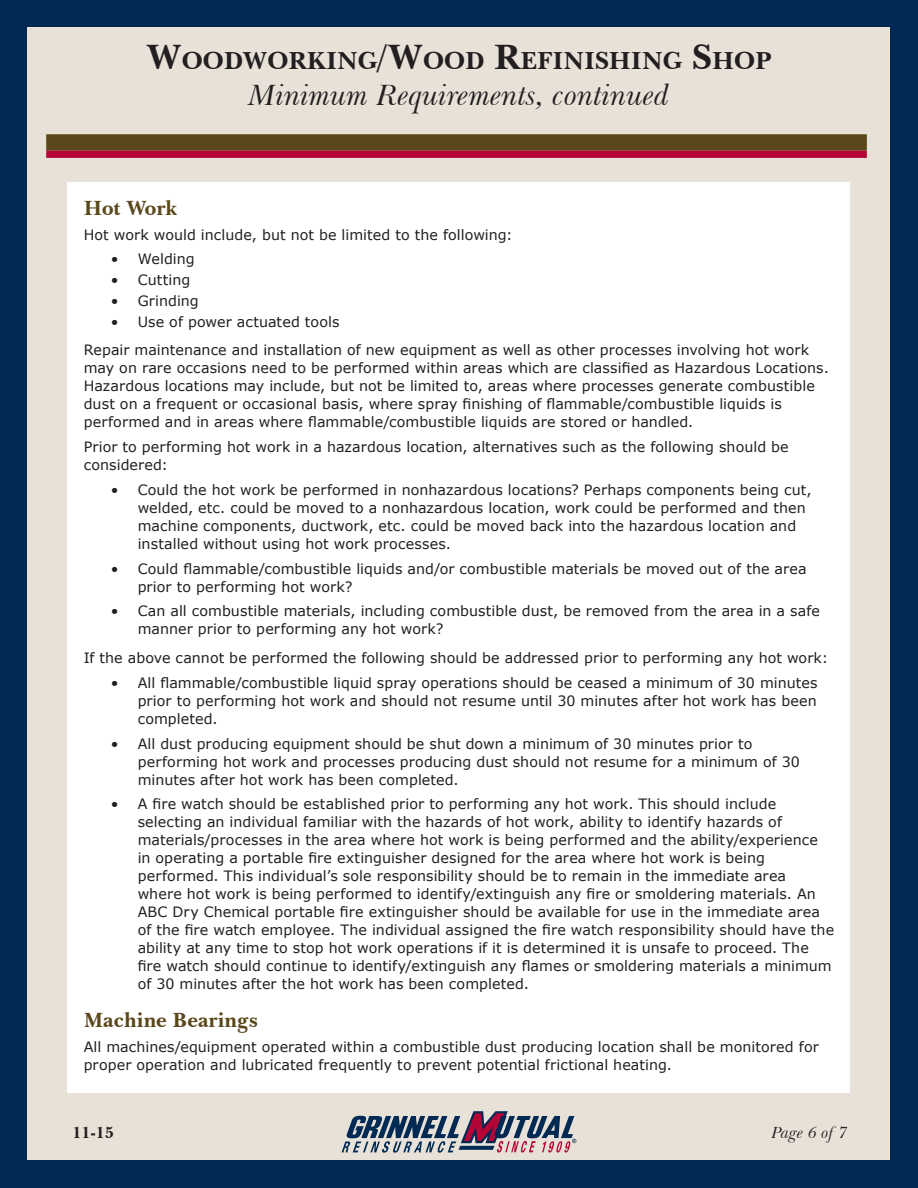
<style>
.page{position:relative;width:918px;height:1188px;background:#002953}
.page>*{position:absolute;margin:0;border:0;box-sizing:border-box;transform-origin:0 0}
.t1{font:italic 30px "Baskerville BT";color:#231f20}
.t2{font:700 25.2px "Baskerville BT";color:#231f20}
.Subhead{font:700 21px "Baskerville BT";color:#5a471a}
.t3{font:italic 16.5px "Baskerville BT";color:#231f20}
.t4{font:700 16.5px "Baskerville BT";color:#231f20}
.Body{font:14.25px/18px "Verdana";letter-spacing:.005em;color:#231f20}
.Bullets{font:14.25px "Verdana";letter-spacing:.005em;color:#231f20}
.s1{font-size:36px}
</style>
<div class="page">
<div style="left:28px;top:28px;width:862px;height:1132px;background:#e7e1d8"></div>
<svg style="left:342px;top:1111px;width:234px;height:42px"></svg>
<div style="left:46px;top:134px;width:821px;height:17px;background:#5a471a;border:2px solid #5a471a"></div>
<div style="left:46px;top:151px;width:821px;height:7px;background:#b50536;border:2px solid #b50536"></div>
<div style="left:67px;top:183px;width:783px;height:910px;background:#fff"></div>
<p class="t2" style="left:146px;top:45px;width:627px"><span class="s1">W</span>OODWORKING<span class="s1">/W</span>OOD <span class="s1">R</span>EFINISHING <span class="s1">S</span>HOP</p>
<p class="t1" style="left:248px;top:77px;width:423px">Minimum Requirements, continued</p>
<p class="Subhead" style="left:84px;top:195px;width:95px">Hot Work</p>
<p class="Body" style="left:84px;top:225px;width:430px">Hot work would include, but not be limited to the following:</p>
<p class="Body" style="left:111px;top:250px;width:85px">• Welding</p>
<p class="Body" style="left:111px;top:271px;width:81px">• Cutting</p>
<p class="Body" style="left:111px;top:291px;width:90px">• Grinding</p>
<p class="Body" style="left:111px;top:312px;width:230px">• Use of power actuated tools</p>
<p class="Body" style="left:84px;top:341px;width:747px">Repair maintenance and installation of new equipment as well as other processes involving hot work may on rare occasions need to be performed within areas which are classified as Hazardous Locations.<br>Hazardous locations may include, but not be limited to, areas where processes generate combustible dust on a frequent or occasional basis, where spray finishing of flammable/combustible liquids is performed and in areas where flammable/combustible liquids are stored or handled.</p>
<p class="Body" style="left:84px;top:438px;width:707px">Prior to performing hot work in a hazardous location, alternatives such as the following should be considered:</p>
<p class="Body" style="left:138px;top:480px;width:675px;text-indent:-27px">• Could the hot work be performed in nonhazardous locations? Perhaps components being cut, welded, etc. could be moved to a nonhazardous location, work could be performed and then machine components, ductwork, etc. could be moved back into the hazardous location and installed without using hot work processes.</p>
<p class="Body" style="left:138px;top:559px;width:671px;text-indent:-27px">• Could flammable/combustible liquids and/or combustible materials be moved out of the area prior to performing hot work?</p>
<p class="Body" style="left:138px;top:602px;width:684px;text-indent:-27px">• Can all combustible materials, including combustible dust, be removed from the area in a safe manner prior to performing any hot work?</p>
<p class="Bullets" style="left:84px;top:648px;width:746px">If the above cannot be performed the following should be addressed prior to performing any hot work:</p>
<p class="Body" style="left:138px;top:674px;width:681px;text-align:justify;text-indent:-27px">• All flammable/combustible liquid spray operations should be ceased a minimum of 30 minutes prior to performing hot work and should not resume until 30 minutes after hot work has been completed.</p>
<p class="Body" style="left:138px;top:734px;width:664px;text-indent:-27px">• All dust producing equipment should be shut down a minimum of 30 minutes prior to performing hot work and processes producing dust should not resume for a minimum of 30 minutes after hot work has been completed.</p>
<p class="Body" style="left:138px;top:795px;width:698px;text-indent:-27px">• A fire watch should be established prior to performing any hot work. This should include selecting an individual familiar with the hazards of hot work, ability to identify hazards of materials/processes in the area where hot work is being performed and the ability/experience in operating a portable fire extinguisher designed for the area where hot work is being performed. This individual’s sole responsibility should be to remain in the immediate area<br>where hot work is being performed to identify/extinguish any fire or smoldering materials. An ABC Dry Chemical portable fire extinguisher should be available for use in the immediate area of the fire watch employee. The individual assigned the fire watch responsibility should have the ability at any time to stop hot work operations if it is determined it is unsafe to proceed. The fire watch should continue to identify/extinguish any flames or smoldering materials a minimum of 30 minutes after the hot work has been completed.</p>
<p class="Subhead" style="left:84px;top:1007px;width:176px">Machine Bearings</p>
<p class="Body" style="left:84px;top:1037px;width:737px">All machines/equipment operated within a combustible dust producing location shall be monitored for proper operation and lubricated frequently to prevent potential frictional heating.</p>
<p class="t4" style="left:72px;top:1122px;width:43px">11-15</p>
<p class="t3" style="left:771px;top:1122px;width:78px">Page 6 of 7</p>
</div>
